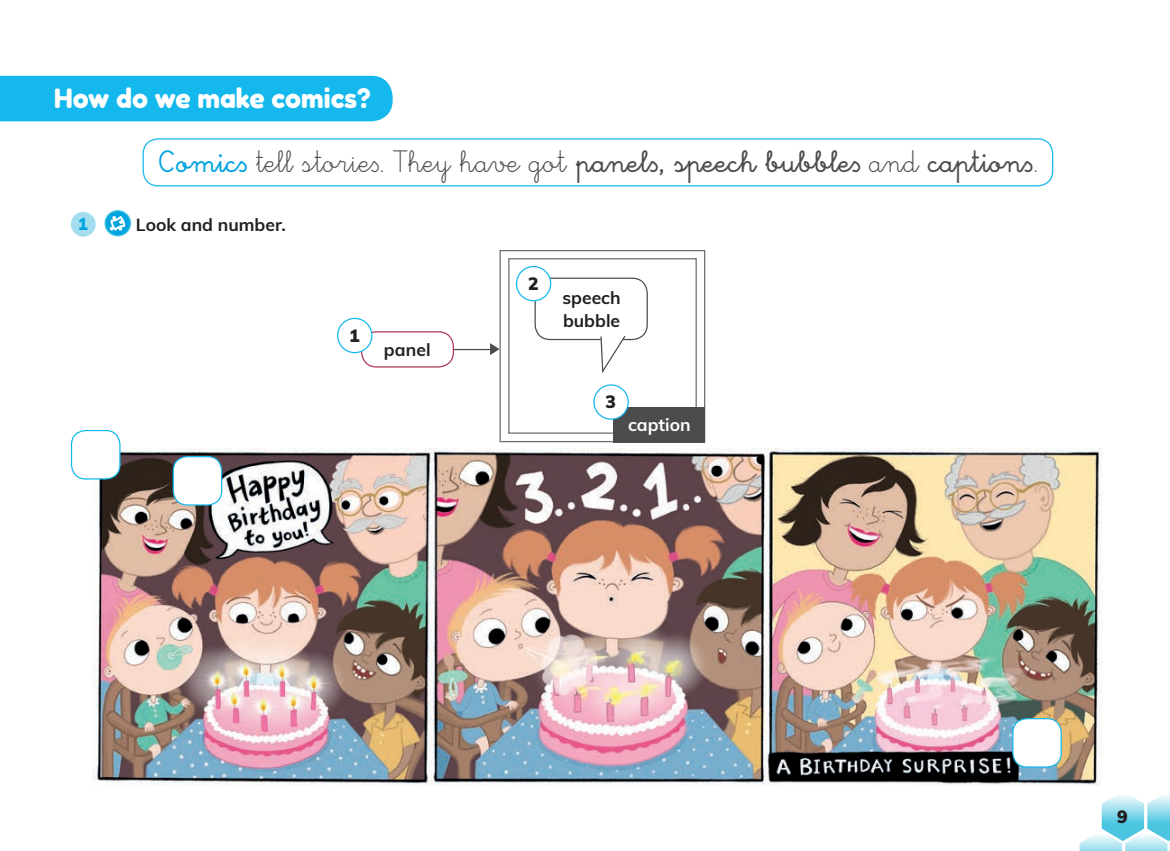
<style>
.page{position:relative;width:1170px;height:851px;background:#fff}
.page>*{position:absolute;margin:0;border:0;box-sizing:border-box;transform-origin:0 0}
.SUBTITULO_DESARROLLO{font:32.5px "O Escolar Negra";color:#4b4c4d}
.t1{font:26.62px "Fredoka One";color:#fff}
._02_Ejercicios{font:700 17.5px "Muli";color:#231f20}
._09_Bocadillo{font:700 17.5px/23.8px "Muli";color:#231f20}
.t2{font:700 17.5px "Muli";color:#fff}
.t3{font:900 17.5px "Muli";color:#231f20}
.t4{font:900 16.75px "Muli";color:#00a5e0}
.s1{color:#00a5e0}
.s2{font-family:"O Escolar"}
</style>
<div class="page">
<svg style="left:1079px;top:795px;width:91px;height:55px"></svg>
<div style="left:0;top:76px;width:392px;height:45px;background:#15b8ec"></div>
<img style="left:93px;top:448px;width:1009px;height:337px">
<div style="left:508px;top:258px;width:188px;height:175px;border:1px solid #6c6d70"></div>
<div style="left:499px;top:250px;width:206px;height:192px;border:1px solid #6c6d70"></div>
<div style="left:534px;top:277px;width:113px;height:63px;border:1px solid #4b4c4d;border-radius:15px"></div>
<svg style="left:599px;top:336px;width:27px;height:37px"></svg>
<div style="left:613px;top:407px;width:92px;height:35px;background:#4b4c4d"></div>
<hr style="left:443px;top:349px;width:47px;height:1px;background:#4b4c4d">
<svg style="left:490px;top:343px;width:9px;height:12px"></svg>
<div style="left:361px;top:332px;width:92px;height:35px;background:#fff;border-radius:15px"></div>
<div style="left:361px;top:331px;width:93px;height:36px;border:1px solid #ab3852;border-radius:15px"></div>
<div style="left:337px;top:318px;width:35px;height:34px;background:#fff;border-radius:50%"></div>
<div style="left:337px;top:318px;width:35px;height:35px;border:1px solid #15b8ec;border-radius:50%"></div>
<div style="left:142px;top:138px;width:911px;height:48px;border:1px solid #15b8ec;border-radius:15px"></div>
<div style="left:71px;top:212px;width:25px;height:25px;background:#a4ddee;border-radius:50%"></div>
<svg style="left:105px;top:211px;width:25px;height:25px"></svg>
<div style="left:104px;top:210px;width:27px;height:26px;border:1px solid #4cc6e0;border-radius:50%"></div>
<svg style="left:110px;top:216px;width:15px;height:14px"></svg>
<div style="left:516px;top:266px;width:34px;height:35px;background:#fff;border-radius:50%"></div>
<div style="left:516px;top:266px;width:35px;height:35px;border:1px solid #15b8ec;border-radius:50%"></div>
<div style="left:594px;top:385px;width:34px;height:34px;background:#fff;border-radius:50%"></div>
<div style="left:593px;top:384px;width:35px;height:36px;border:1px solid #15b8ec;border-radius:50%"></div>
<div style="left:173px;top:456px;width:49px;height:49px;background:#fff;border-radius:14px"></div>
<div style="left:173px;top:456px;width:49px;height:49px;border:1px solid #15b8ec;border-radius:14px"></div>
<div style="left:71px;top:430px;width:49px;height:49px;background:#fff;border-radius:14px"></div>
<div style="left:71px;top:430px;width:49px;height:49px;border:1px solid #15b8ec;border-radius:14px"></div>
<div style="left:1012px;top:718px;width:49px;height:49px;background:#fff;border-radius:14px"></div>
<div style="left:1012px;top:718px;width:49px;height:49px;border:1px solid #15b8ec;border-radius:14px"></div>
<p class="t1" style="left:54px;top:82px;width:318px">How do we make comics?</p>
<p class="SUBTITULO_DESARROLLO" style="left:158px;top:142px;width:880px"><span class="s1">Comic∫</span> <span class="s2">tell storie∫. They ha◊e got</span> panel∫, speech bubble∫ <span class="s2">and</span> caption∫<span class="s2">.</span></p>
<p class="t4" style="left:78px;top:212px;width:12px">1</p>
<p class="_02_Ejercicios" style="left:136px;top:212px;width:151px">Look and number.</p>
<p class="t3" style="left:349px;top:322px;width:12px">1</p>
<p class="_02_Ejercicios" style="left:383px;top:336px;width:49px">panel</p>
<p class="t3" style="left:528px;top:271px;width:12px">2</p>
<p class="_09_Bocadillo" style="left:562px;top:284px;width:60px">speech bubble</p>
<p class="t3" style="left:605px;top:389px;width:12px">3</p>
<p class="t2" style="left:628px;top:412px;width:64px">caption</p>
<p class="t3" style="left:1117px;top:804px;width:12px">9</p>
</div>
